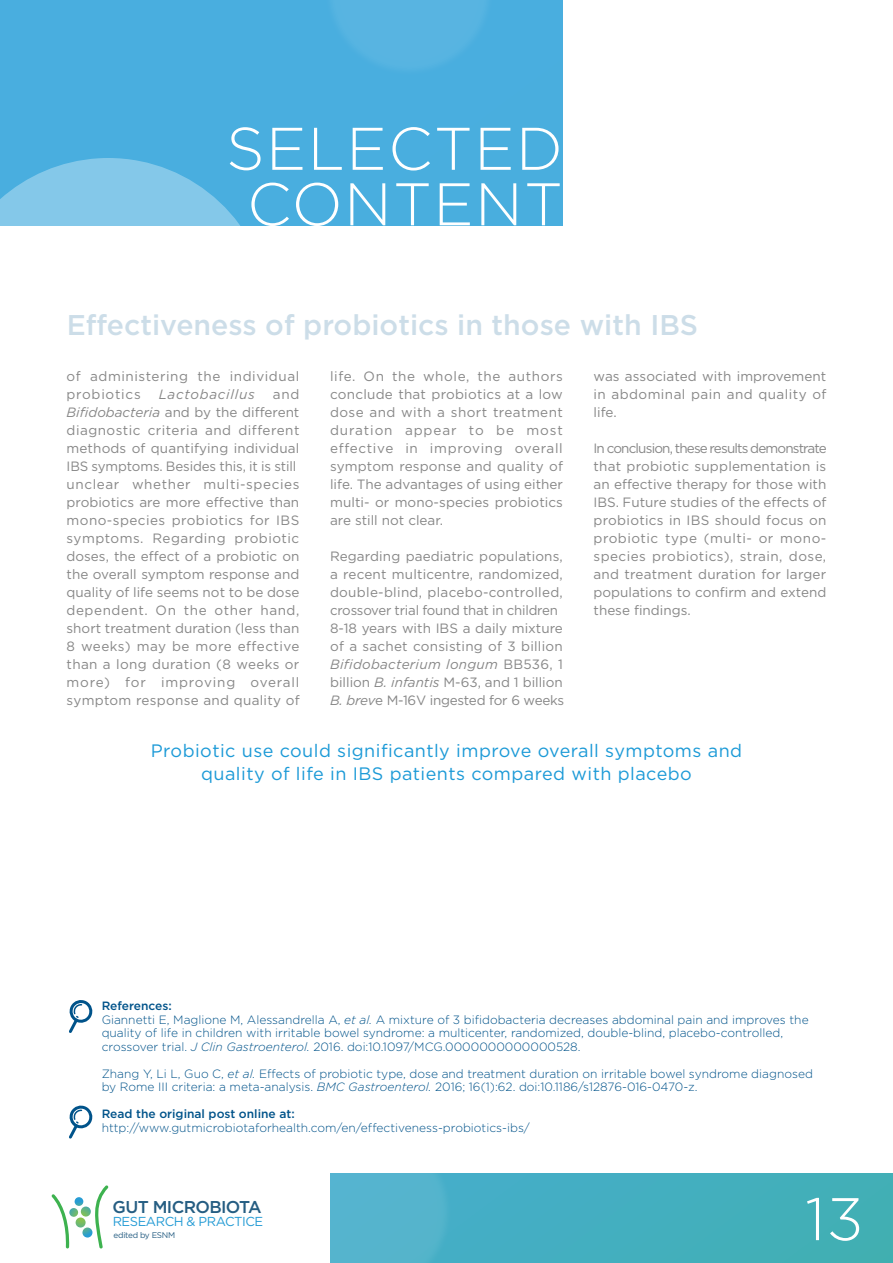
<style>
.page{position:relative;width:893px;height:1263px;background:#fff}
.page>*{position:absolute;margin:0;border:0;box-sizing:border-box;transform-origin:0 0}
.t1{font:300 60px/55.5px "Gotham";letter-spacing:.025em;color:#fff;text-align:center}
.t2{font:500 28.5px "Gotham";color:#ccdde8}
.t3{font:18px/22.5px "Gotham";letter-spacing:.025em;color:#1c9ad7;text-align:center}
.t4{font:500 17.1px "Gotham";letter-spacing:-.035em;color:#255d82}
.t5{font:13.5px/18px "Gotham";letter-spacing:.005em;color:#878787;text-align:justify}
.t6{font:13.5px/18px "Gotham";letter-spacing:.04em;color:#878787}
.t7{font:italic 13.5px "Gotham";letter-spacing:.055em;color:#878787}
.t8{font:13.05px "Gotham";letter-spacing:-.035em;color:#269cd5}
.t9{font:300 12px/13.5px "Gotham";color:#00538a}
.t10{font:500 12px "Gotham";color:#00538a}
.t11{font:8.25px "Gotham";letter-spacing:-.035em;color:#255d82}
.s1{font-style:italic}
.s2{font-weight:500}
</style>
<div class="page">
<div style="left:0;top:0;width:563px;height:225px;background:#49aedf"></div>
<div style="left:330px;top:1173px;width:563px;height:90px;background:#43afbd"></div>
<svg style="left:52px;top:1185px;width:56px;height:63px"></svg>
<img style="left:333px;top:0;width:153px;height:69px">
<svg style="left:0;top:158px;width:276px;height:68px"></svg>
<img style="left:330px;top:1173px;width:171px;height:90px">
<svg style="left:69px;top:1105px;width:24px;height:34px"></svg>
<svg style="left:69px;top:1000px;width:24px;height:33px"></svg>
<h1 class="t1" style="left:226px;top:120px;width:338px">SELECTED<br>CONTENT</h1>
<h2 class="t2" style="left:67px;top:308px;width:633px">Effectiveness of probiotics in those with IBS</h2>
<p class="t6" style="left:67px;top:367px;width:234px">of administering the individual probiotics</p>
<p class="t5" style="left:330px;top:367px;width:234px">life. On the whole, the authors conclude that probiotics at a low dose and with a short treatment duration appear to be most effective in improving overall symptom response and quality of life. The advantages of using either multi- or mono-species probiotics are still not clear.</p>
<p class="t5" style="left:330px;top:547px;width:236px;text-align:left">Regarding paediatric populations, a recent multicentre, randomized, double-blind, placebo-controlled, crossover trial found that in children 8-18 years with IBS a daily mixture of a sachet consisting of 3 billion <span class="s1">Bifidobacterium longum</span> BB536, 1 billion <span class="s1">B. infantis</span> M-63, and 1 billion <span class="s1">B. brev</span>e M-16V ingested for 6 weeks</p>
<p class="t5" style="left:594px;top:367px;width:234px">was associated with improvement in abdominal pain and quality of life.</p>
<p class="t5" style="left:594px;top:439px;width:235px">In conclusion, these results demonstrate that probiotic supplementation is an effective therapy for those with IBS. Future studies of the effects of probiotics in IBS should focus on probiotic type (multi- or mono&shy;species probiotics), strain, dose, and treatment duration for larger populations to confirm and extend these findings.</p>
<p class="t5" style="left:67px;top:385px;width:235px;text-align:left;text-indent:206px">and<br><span class="s1">Bifidobacteria</span> and by the different diagnostic criteria and different methods of quantifying individual<br>IBS symptoms. Besides this, it is still unclear whether multi-species probiotics are more effective than mono-species probiotics for IBS symptoms. Regarding probiotic doses, the effect of a probiotic on the overall symptom response and quality of life seems not to be dose dependent. On the other hand, short treatment duration (less than<br>8 weeks) may be more effective than a long duration (8 weeks or more) for improving overall symptom response and quality of</p>
<p class="t7" style="left:159px;top:387px;width:98px">Lactobacillus</p>
<h3 class="t3" style="left:151px;top:739px;width:593px">Probiotic use could significantly improve overall symptoms and quality of life in IBS patients compared with placebo</h3>
<p class="t9" style="left:102px;top:999px;width:708px"><span class="s2">References:<br></span>Giannetti E, Maglione M, Alessandrella A, <span class="s1">et al.</span> A mixture of 3 bifidobacteria decreases abdominal pain and improves the quality of life in children with irritable bowel syndrome: a multicenter, randomized, double-blind, placebo-controlled, crossover trial. <span class="s1">J Clin Gastroenterol.</span> 2016. doi:10.1097/MCG.0000000000000528.</p>
<p class="t9" style="left:102px;top:1067px;width:713px">Zhang Y, Li L, Guo C, <span class="s1">et al.</span> Effects of probiotic type, dose and treatment duration on irritable bowel syndrome diagnosed by Rome III criteria: a meta-analysis. <span class="s1">BMC Gastroenterol.</span> 2016; 16(1):62. doi:10.1186/s12876-016-0470-z.</p>
<p class="t10" style="left:102px;top:1107px;width:195px">Read the original post online at:</p>
<p class="t9" style="left:102px;top:1121px;width:430px">http://www.gutmicrobiotaforhealth.com/en/effectiveness-probiotics-ibs/</p>
<p class="t4" style="left:113px;top:1197px;width:151px">GUT MICROBIOTA</p>
<p class="t8" style="left:113px;top:1214px;width:152px">RESEARCH &amp; PRACTICE</p>
<p class="t11" style="left:114px;top:1230px;width:63px">edited by ESNM</p>
<h1 class="t1" style="left:805px;top:1190px;width:60px">13</h1>
</div>
